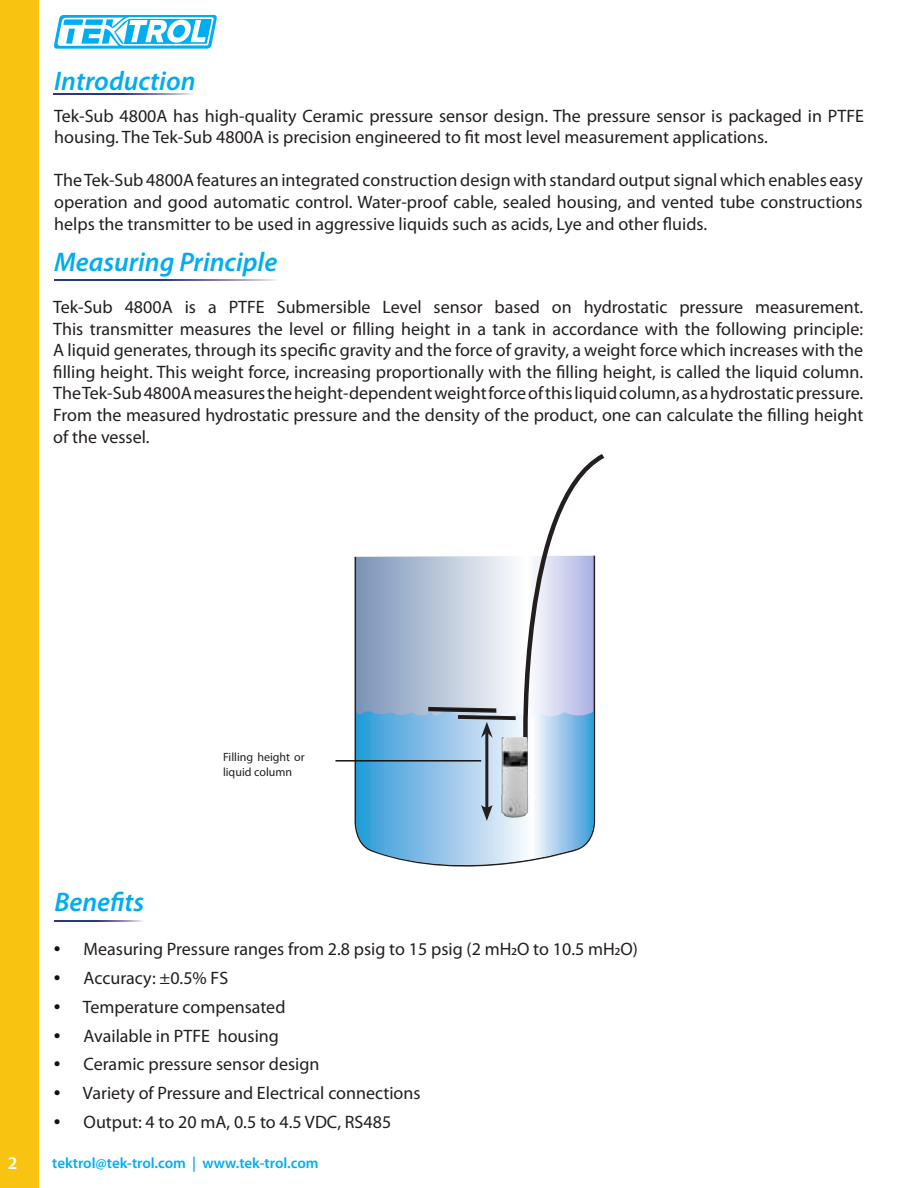
<style>
.page{position:relative;width:918px;height:1188px;background:#fff}
.page>*{position:absolute;margin:0;border:0;box-sizing:border-box;transform-origin:0 0}
.t1{font:italic 600 27px "Myriad Pro";color:#00adef}
.t2{font:18px/21.6px "Myriad Pro";color:#241f1f;text-align:justify}
.t3{font:600 18px "Myriad Pro";color:#fff}
.t4{font:600 15px "Myriad Pro";color:#00aeef}
.t5{font:12px/14.4px "Myriad Pro";color:#241f1f}
.s1{font-size:24px;color:#111212}
</style>
<div class="page">
<svg style="left:54px;top:15px;width:163px;height:34px"></svg>
<div style="left:0;top:0;width:39px;height:1188px;background:#f9c411"></div>
<hr style="left:336px;top:760px;width:145px;height:2px;background:#111213">
<svg style="left:356px;top:454px;width:249px;height:413px"></svg>
<svg style="left:54px;top:921px;width:89px;height:1px"></svg>
<svg style="left:54px;top:94px;width:139px;height:1px"></svg>
<svg style="left:54px;top:280px;width:223px;height:1px"></svg>
<img style="left:498px;top:738px;width:54px;height:81px">
<h1 class="t1" style="left:54px;top:64px;width:143px">Introduction</h1>
<p class="t2" style="left:54px;top:105px;width:811px">Tek-Sub 4800A has high-quality Ceramic pressure sensor design. The pressure sensor is packaged in PTFE housing. The Tek-Sub 4800A is precision engineered to fit most level measurement applications.</p>
<p class="t2" style="left:54px;top:169px;width:810px">The Tek-Sub 4800A features an integrated construction design with standard output signal which enables easy operation and good automatic control. Water-proof cable, sealed housing, and vented tube constructions helps the transmitter to be used in aggressive liquids such as acids, Lye and other fluids.</p>
<h1 class="t1" style="left:54px;top:244px;width:225px">Measuring Principle</h1>
<p class="t2" style="left:53px;top:296px;width:812px">Tek-Sub 4800A is a PTFE Submersible Level sensor based on hydrostatic pressure measurement.<br>This transmitter measures the level or filling height in a tank in accordance with the following principle:<br>A liquid generates, through its specific gravity and the force of gravity, a weight force which increases with the filling height. This weight force, increasing proportionally with the filling height, is called the liquid column.<br>The Tek-Sub 4800A measures the height-dependent weight force of this liquid column, as a hydrostatic pressure.<br>From the measured hydrostatic pressure and the density of the product, one can calculate the filling height of the vessel.</p>
<h1 class="t1" style="left:54px;top:885px;width:91px">Benefits</h1>
<p class="t5" style="left:223px;top:750px;width:83px">Filling height or liquid column</p>
<p class="t2" style="left:54px;top:938px;width:585px"><span class="s1">•</span> Measuring Pressure ranges from 2.8 psig to 15 psig (2 mH2O to 10.5 mH2O)</p>
<p class="t2" style="left:54px;top:967px;width:176px"><span class="s1">•</span> Accuracy: ±0.5% FS</p>
<p class="t2" style="left:54px;top:996px;width:233px"><span class="s1">•</span> Temperature compensated</p>
<p class="t2" style="left:54px;top:1024px;width:226px"><span class="s1">•</span> Available in PTFE housing</p>
<p class="t2" style="left:54px;top:1053px;width:267px"><span class="s1">•</span> Ceramic pressure sensor design</p>
<p class="t2" style="left:54px;top:1082px;width:368px"><span class="s1">•</span> Variety of Pressure and Electrical connections</p>
<p class="t2" style="left:54px;top:1111px;width:339px"><span class="s1">•</span> Output: 4 to 20 mA, 0.5 to 4.5 VDC, RS485</p>
<p class="t3" style="left:8px;top:1151px;width:11px">2</p>
<p class="t4" style="left:52px;top:1154px;width:268px">tektrol@tek-trol.com | www.tek-trol.com</p>
</div>
